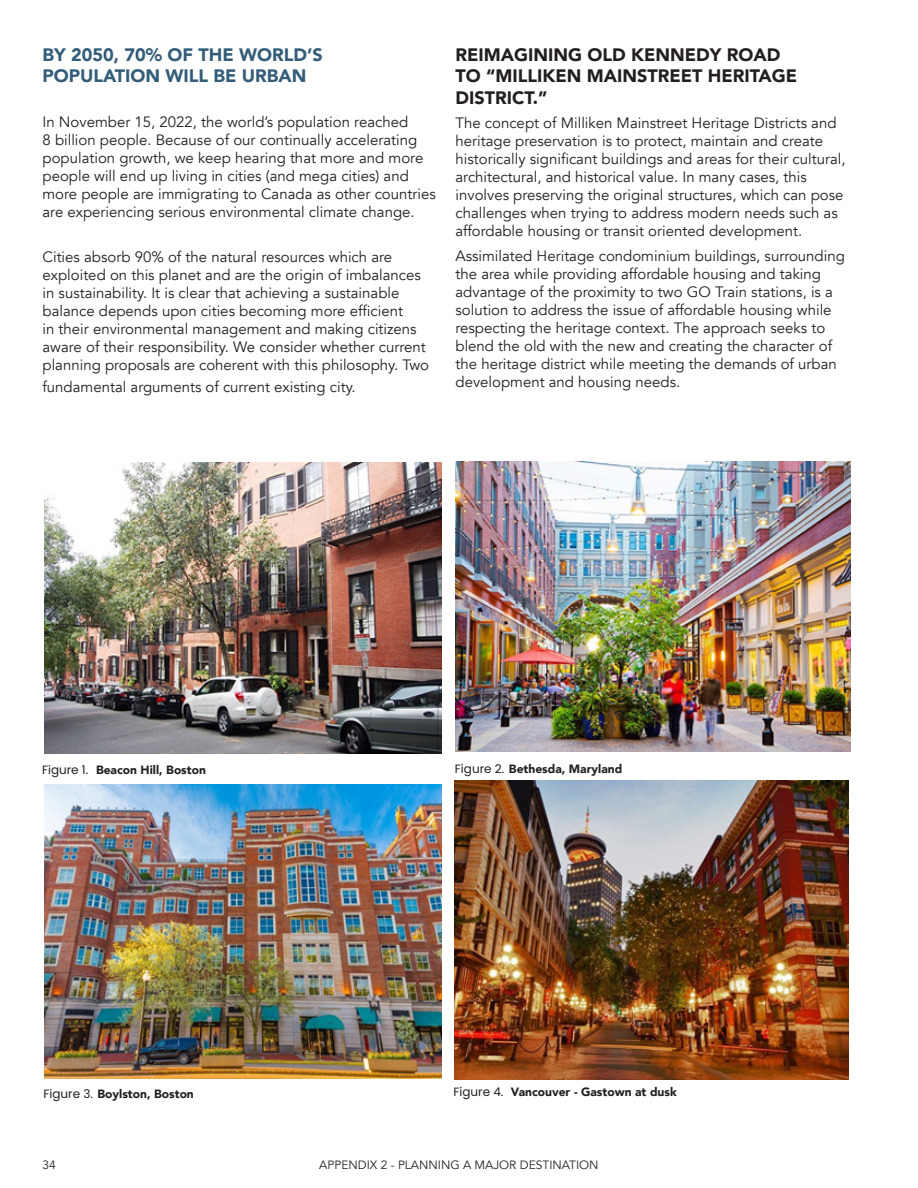
<style>
.page{position:relative;width:918px;height:1188px;background:#fff}
.page>*{position:absolute;margin:0;border:0;box-sizing:border-box;transform-origin:0 0}
.Body_Text{font:900 18px/21.6px "Avenir";color:#231f20}
.Body_Text-2{font:900 18px/21.6px "Avenir";color:#335d78}
.Body_Text-3{font:15px/18px "Avenir";color:#231f20}
.t1{font:900 12px "Avenir";color:#231f20}
.t2{font:12px "Avenir";color:#231f20}
.s1{font-family:"Poppins";font-weight:400}
</style>
<div class="page">
<img style="left:44px;top:463px;width:397px;height:290px">
<img style="left:456px;top:461px;width:394px;height:291px">
<img style="left:44px;top:785px;width:397px;height:293px">
<img style="left:454px;top:780px;width:395px;height:300px">
<p class="Body_Text-2" style="left:43px;top:43px;width:282px">BY 2050, 70% OF THE WORLD’S<br>POPULATION WILL BE URBAN</p>
<p class="Body_Text-3" style="left:43px;top:113px;width:395px">In November 15, 2022, the world’s population reached<br>8 billion people. Because of our continually accelerating population growth, we keep hearing that more and more people will end up living in cities (and mega cities) and more people are immigrating to Canada as other countries are experiencing serious environmental climate change.</p>
<p class="Body_Text-3" style="left:43px;top:248px;width:388px">Cities absorb 90% of the natural resources which are exploited on this planet and are the origin of imbalances in sustainability. It is clear that achieving a sustainable balance depends upon cities becoming more efficient<br>in their environmental management and making citizens aware of their responsibility. We consider whether current planning proposals are coherent with this philosophy. Two</p>
<p class="Body_Text-3" style="left:43px;top:378px;width:315px">fundamental arguments of current existing city.</p>
<p class="Body_Text" style="left:456px;top:43px;width:343px">REIMAGINING OLD KENNEDY ROAD<br>TO “MILLIKEN MAINSTREET HERITAGE<br>DISTRICT.”</p>
<p class="Body_Text-3" style="left:456px;top:115px;width:392px">The concept of Milliken Mainstreet Heritage Districts and heritage preservation is to protect, maintain and create historically significant buildings and areas for their cultural, architectural, and historical value. In many cases, this involves preserving the original structures, which can pose challenges when trying to address modern needs such as affordable housing or transit oriented development.</p>
<p class="Body_Text-3" style="left:456px;top:247px;width:391px">Assimilated Heritage condominium buildings, surrounding the area while providing affordable housing and taking advantage of the proximity to two GO Train stations, is a solution to address the issue of affordable housing while respecting the heritage context. The approach seeks to blend the old with the new and creating the character of the heritage district while meeting the demands of urban development and housing needs.</p>
<p class="t1" style="left:42px;top:760px;width:165px"><span class="s1">Figure 1.</span> Beacon Hill, Boston</p>
<p class="t1" style="left:455px;top:758px;width:169px"><span class="s1">Figure 2.</span> Bethesda, Maryland</p>
<p class="t1" style="left:44px;top:1083px;width:152px"><span class="s1">Figure 3.</span> Boylston, Boston</p>
<p class="t1" style="left:453px;top:1082px;width:225px"><span class="s1">Figure 4.</span> Vancouver - Gastown at dusk</p>
<p class="t2" style="left:43px;top:1157px;width:15px">34</p>
<p class="t2" style="left:319px;top:1157px;width:281px">APPENDIX 2 - PLANNING A MAJOR DESTINATION</p>
</div>
